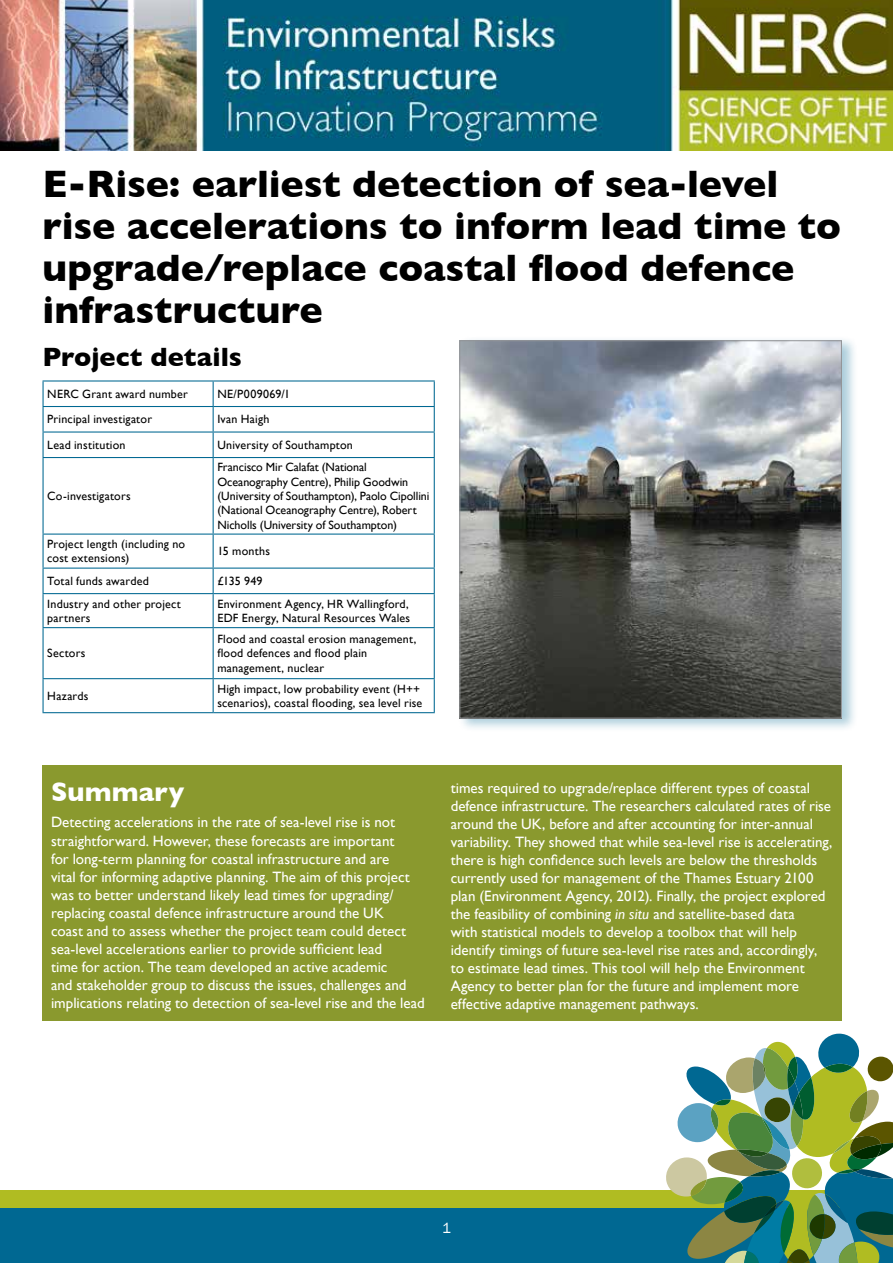
<style>
.page{position:relative;width:893px;height:1263px;background:#fff}
.page>*{position:absolute;margin:0;border:0;box-sizing:border-box;transform-origin:0 0}
.t1{font:700 39px/42px "Gill Sans";color:#000}
.t2{font:700 27px "Gill Sans";color:#000}
.t3{font:700 27px "Gill Sans";letter-spacing:.005em;color:#fff}
.t4{font:15px/18px "Gill Sans";color:#fff}
.t5{font:15px "Franklin Gothic";color:#fff}
.t6{font:12px/14.4px "Gill Sans";letter-spacing:.015em;color:#000}
.s1{font-style:italic}
</style>
<div class="page">
<div style="left:0;top:1207px;width:893px;height:56px;background:#006892"></div>
<div style="left:0;top:1191px;width:893px;height:17px;background:#b0bc22"></div>
<svg style="left:664px;top:1034px;width:229px;height:229px"></svg>
<img style="left:0;top:0;width:893px;height:150px">
<div style="left:43px;top:765px;width:799px;height:255px;background:#8a992e"></div>
<svg style="left:44px;top:381px;width:390px;height:331px"></svg>
<hr style="left:43px;top:380px;width:170px;height:1px;background:#006892">
<hr style="left:213px;top:380px;width:222px;height:1px;background:#006892">
<hr style="left:43px;top:406px;width:170px;height:1px;background:#006892">
<hr style="left:213px;top:406px;width:222px;height:1px;background:#006892">
<hr style="left:43px;top:431px;width:170px;height:2px;background:#006892">
<svg style="left:43px;top:381px;width:1px;height:76px"></svg>
<hr style="left:213px;top:431px;width:222px;height:2px;background:#006892">
<svg style="left:213px;top:381px;width:1px;height:76px"></svg>
<svg style="left:434px;top:381px;width:1px;height:76px"></svg>
<hr style="left:43px;top:457px;width:170px;height:1px;background:#006892">
<hr style="left:43px;top:458px;width:1px;height:75px;background:#006892">
<hr style="left:213px;top:457px;width:222px;height:1px;background:#006892">
<hr style="left:213px;top:458px;width:1px;height:75px;background:#006892">
<hr style="left:434px;top:458px;width:1px;height:75px;background:#006892">
<hr style="left:43px;top:533px;width:170px;height:2px;background:#006892">
<hr style="left:43px;top:535px;width:1px;height:33px;background:#006892">
<hr style="left:213px;top:533px;width:222px;height:2px;background:#006892">
<hr style="left:213px;top:535px;width:1px;height:33px;background:#006892">
<hr style="left:434px;top:535px;width:1px;height:33px;background:#006892">
<hr style="left:43px;top:568px;width:170px;height:1px;background:#006892">
<svg style="left:43px;top:569px;width:1px;height:24px"></svg>
<hr style="left:213px;top:568px;width:222px;height:1px;background:#006892">
<svg style="left:213px;top:569px;width:1px;height:24px"></svg>
<svg style="left:434px;top:569px;width:1px;height:24px"></svg>
<hr style="left:43px;top:593px;width:170px;height:1px;background:#006892">
<hr style="left:43px;top:594px;width:1px;height:33px;background:#006892">
<hr style="left:213px;top:593px;width:222px;height:1px;background:#006892">
<hr style="left:213px;top:594px;width:1px;height:33px;background:#006892">
<hr style="left:434px;top:594px;width:1px;height:33px;background:#006892">
<hr style="left:43px;top:627px;width:170px;height:1px;background:#006892">
<hr style="left:43px;top:628px;width:1px;height:50px;background:#006892">
<hr style="left:213px;top:627px;width:222px;height:1px;background:#006892">
<hr style="left:213px;top:628px;width:1px;height:50px;background:#006892">
<hr style="left:434px;top:628px;width:1px;height:50px;background:#006892">
<hr style="left:43px;top:678px;width:170px;height:1px;background:#006892">
<hr style="left:43px;top:679px;width:1px;height:33px;background:#006892">
<hr style="left:213px;top:678px;width:222px;height:1px;background:#006892">
<hr style="left:213px;top:679px;width:1px;height:33px;background:#006892">
<hr style="left:434px;top:679px;width:1px;height:33px;background:#006892">
<hr style="left:43px;top:712px;width:170px;height:1px;background:#006892">
<hr style="left:213px;top:712px;width:222px;height:1px;background:#006892">
<div style="left:458px;top:335px;width:400px;height:397px;background:#006892;opacity:.33"></div>
<img style="left:461px;top:342px;width:379px;height:375px">
<div style="left:459px;top:340px;width:383px;height:379px;border:1px solid #939598"></div>
<h1 class="t1" style="left:43px;top:162px;width:800px">E-Rise: earliest detection of sea-level rise accelerations to inform lead time to upgrade/replace coastal flood defence infrastructure</h1>
<h2 class="t2" style="left:43px;top:341px;width:201px">Project details</h2>
<p class="t6" style="left:47px;top:386px;width:142px">NERC Grant award number</p>
<p class="t6" style="left:217px;top:386px;width:74px">NE/P009069/1</p>
<p class="t6" style="left:47px;top:412px;width:106px">Principal investigator</p>
<p class="t6" style="left:217px;top:412px;width:53px">Ivan Haigh</p>
<p class="t6" style="left:47px;top:438px;width:80px">Lead institution</p>
<p class="t6" style="left:217px;top:438px;width:137px">University of Southampton</p>
<p class="t6" style="left:47px;top:489px;width:85px">Co-investigators</p>
<p class="t6" style="left:217px;top:460px;width:214px">Francisco Mir Calafat (National Oceanography Centre), Philip Goodwin (University of Southampton), Paolo Cipollini (National Oceanography Centre), Robert Nicholls (University of Southampton)</p>
<p class="t6" style="left:47px;top:537px;width:139px">Project length (including no cost extensions)</p>
<p class="t6" style="left:217px;top:544px;width:54px">15 months</p>
<p class="t6" style="left:47px;top:574px;width:103px">Total funds awarded</p>
<p class="t6" style="left:217px;top:574px;width:47px">£135 949</p>
<p class="t6" style="left:47px;top:596px;width:135px">Industry and other project partners</p>
<p class="t6" style="left:217px;top:596px;width:194px">Environment Agency, HR Wallingford,<br>EDF Energy, Natural Resources Wales</p>
<p class="t6" style="left:47px;top:646px;width:40px">Sectors</p>
<p class="t6" style="left:217px;top:631px;width:200px">Flood and coastal erosion management, flood defences and flood plain management, nuclear</p>
<p class="t6" style="left:47px;top:688px;width:43px">Hazards</p>
<p class="t6" style="left:217px;top:681px;width:206px">High impact, low probability event (H++ scenarios), coastal flooding, sea level rise</p>
<h2 class="t3" style="left:51px;top:776px;width:135px">Summary</h2>
<p class="t4" style="left:51px;top:813px;width:375px">Detecting accelerations in the rate of sea-level rise is not straightforward. However, these forecasts are important<br>for long-term planning for coastal infrastructure and are<br>vital for informing adaptive planning. The aim of this project was to better understand likely lead times for upgrading/ replacing coastal defence infrastructure around the UK<br>coast and to assess whether the project team could detect sea-level accelerations earlier to provide sufficient lead<br>time for action. The team developed an active academic<br>and stakeholder group to discuss the issues, challenges and implications relating to detection of sea-level rise and the lead</p>
<p class="t4" style="left:451px;top:779px;width:383px">times required to upgrade/replace different types of coastal defence infrastructure. The researchers calculated rates of rise around the UK, before and after accounting for inter-annual variability. They showed that while sea-level rise is accelerating, there is high confidence such levels are below the thresholds currently used for management of the Thames Estuary 2100 plan (Environment Agency, 2012). Finally, the project explored the feasibility of combining <span class="s1">in situ</span> and satellite-based data<br>with statistical models to develop a toolbox that will help identify timings of future sea-level rise rates and, accordingly, to estimate lead times. This tool will help the Environment Agency to better plan for the future and implement more effective adaptive management pathways.</p>
<p class="t5" style="left:442px;top:1219px;width:10px">1</p>
</div>
